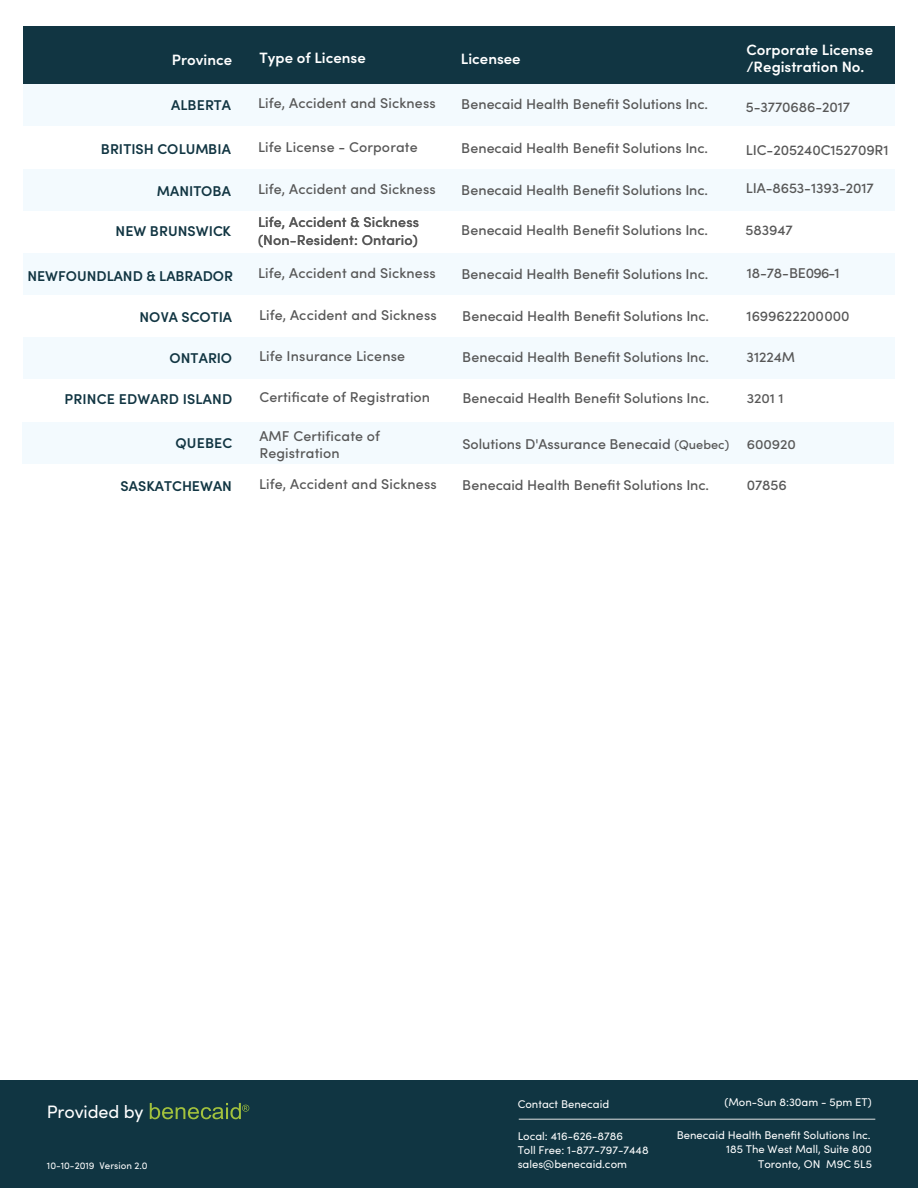
<style>
.page{position:relative;width:918px;height:1188px;background:#fff}
.page>*{position:absolute;margin:0;border:0;box-sizing:border-box;transform-origin:0 0}
.t1{font:18px "Sofia Pro";letter-spacing:-.005em;color:#fff}
.t2{font:600 15px/17px "Sofia Pro";color:#fff}
.t3{font:500 14.25px/17.1px "Sofia Pro";letter-spacing:.005em;color:#575757}
.t4{font:600 14.25px "Sofia Pro";letter-spacing:.01em;color:#113542}
.t5{font:500 13.5px "Sofia Pro";color:#575757;scale:1.06 1}
.t6{font:11.25px/14.5px "Sofia Pro";color:#fff;text-align:right}
.t7{font:9.75px "Sofia Pro";color:#fff}
.s1{font-size:12.75px}
.s2{font-size:13.5px}
</style>
<div class="page">
<div style="left:0;top:1080px;width:918px;height:108px;background:#103542"></div>
<svg style="left:150px;top:1103px;width:99px;height:16px"></svg>
<hr style="left:519px;top:1119px;width:356px;height:1px;background:#e2e2e2">
<div style="left:23px;top:337px;width:871px;height:42px;background:#f3fafe"></div>
<div style="left:23px;top:253px;width:871px;height:42px;background:#f3fafe"></div>
<div style="left:23px;top:169px;width:871px;height:41px;background:#f3fafe"></div>
<div style="left:23px;top:84px;width:871px;height:42px;background:#f3fafe"></div>
<div style="left:22px;top:422px;width:871px;height:42px;background:#f3fafe"></div>
<div style="left:23px;top:27px;width:871px;height:57px;background:#113542"></div>
<p class="t2" style="left:172px;top:50px;width:62px">Province</p>
<p class="t2" style="left:260px;top:48px;width:108px">Type of License</p>
<p class="t2" style="left:461px;top:49px;width:61px">Licensee</p>
<p class="t2" style="left:746px;top:40px;width:128px">Corporate License /Registration No.</p>
<p class="t4" style="left:171px;top:94px;width:61px">ALBERTA</p>
<p class="t3" style="left:258px;top:94px;width:179px">Life, Accident and Sickness</p>
<p class="t3" style="left:461px;top:95px;width:248px">Benecaid Health Benefit Solutions Inc.</p>
<p class="t4" style="left:101px;top:138px;width:132px">BRITISH COLUMBIA</p>
<p class="t3" style="left:461px;top:139px;width:248px">Benecaid Health Benefit Solutions Inc.</p>
<p class="t4" style="left:157px;top:180px;width:76px">MANITOBA</p>
<p class="t3" style="left:461px;top:180px;width:248px">Benecaid Health Benefit Solutions Inc.</p>
<p class="t4" style="left:116px;top:221px;width:117px">NEW BRUNSWICK</p>
<p class="t3" style="left:461px;top:221px;width:248px">Benecaid Health Benefit Solutions Inc.</p>
<p class="t3" style="left:746px;top:221px;width:49px">583947</p>
<p class="t3" style="left:746px;top:98px;width:106px">5-3770686-2017</p>
<p class="t3" style="left:746px;top:141px;width:144px">LIC-205240C152709R1</p>
<p class="t3" style="left:746px;top:179px;width:130px">LIA-8653-1393-2017</p>
<p class="t3" style="left:258px;top:138px;width:161px">Life License - Corporate</p>
<p class="t3" style="left:258px;top:179px;width:179px">Life, Accident and Sickness</p>
<p class="t3" style="left:258px;top:213px;width:163px">Life, Accident &amp; Sickness (Non-Resident: Ontario)</p>
<p class="t4" style="left:27px;top:265px;width:207px">NEWFOUNDLAND &amp; LABRADOR</p>
<p class="t3" style="left:258px;top:263px;width:179px">Life, Accident and Sickness</p>
<p class="t3" style="left:461px;top:265px;width:248px">Benecaid Health Benefit S olutions Inc.</p>
<p class="t3" style="left:747px;top:264px;width:95px">18-78-BE096-1</p>
<p class="t4" style="left:140px;top:306px;width:94px">NOVA SCOTIA</p>
<p class="t3" style="left:259px;top:305px;width:179px">Life, Accident and Sickness</p>
<p class="t3" style="left:462px;top:306px;width:248px">Benecaid Health Benefit Solutions Inc.</p>
<p class="t3" style="left:747px;top:306px;width:104px">1699622200000</p>
<p class="t4" style="left:170px;top:347px;width:64px">ONTARIO</p>
<p class="t3" style="left:259px;top:347px;width:147px">Life Insurance License</p>
<p class="t3" style="left:462px;top:348px;width:248px">Benecaid Health Benefit Solutions Inc.</p>
<p class="t3" style="left:747px;top:348px;width:50px">31224M</p>
<p class="t4" style="left:64px;top:388px;width:169px">PRINCE EDWARD ISLAND</p>
<p class="t3" style="left:259px;top:388px;width:172px">Certificate of Registration</p>
<p class="t3" style="left:462px;top:389px;width:248px">Benecaid Health Benefit Solutions Inc.</p>
<p class="t5" style="left:747px;top:389px;width:36px">3201 1</p>
<p class="t4" style="left:176px;top:432px;width:58px">QUEBEC</p>
<p class="t3" style="left:259px;top:427px;width:122px">AMF Certificate of<br>Registration</p>
<p class="t3" style="left:462px;top:434px;width:335px">Solutions D'Assurance Benecaid <span class="s1">(Quebec)</span> <span class="s2">600920</span></p>
<p class="t4" style="left:121px;top:476px;width:113px">SASKATCHEWAN</p>
<p class="t3" style="left:259px;top:475px;width:179px">Life, Accident and Sickness</p>
<p class="t3" style="left:462px;top:476px;width:248px">Benecaid Health Benefit Solutions Inc.</p>
<p class="t3" style="left:747px;top:476px;width:42px">07856</p>
<p class="t1" style="left:47px;top:1098px;width:98px">Provided by</p>
<p class="t7" style="left:47px;top:1158px;width:102px">10-10-2019 Version 2.0</p>
<p class="t6" style="left:518px;top:1096px;width:93px">Contact Benecaid</p>
<p class="t6" style="left:518px;top:1128px;width:132px;text-align:left">Local: 416-626-8786<br>Toll Free: 1-877-797-7448 sales@benecaid.com</p>
<p class="t6" style="left:724px;top:1095px;width:149px">(Mon-Sun 8:30am - 5pm ET)</p>
<p class="t6" style="left:677px;top:1127px;width:197px">Benecaid Health Benefit Solutions Inc.<br>185 The West Mall, Suite 800<br>Toronto, ON M9C 5L5</p>
</div>
